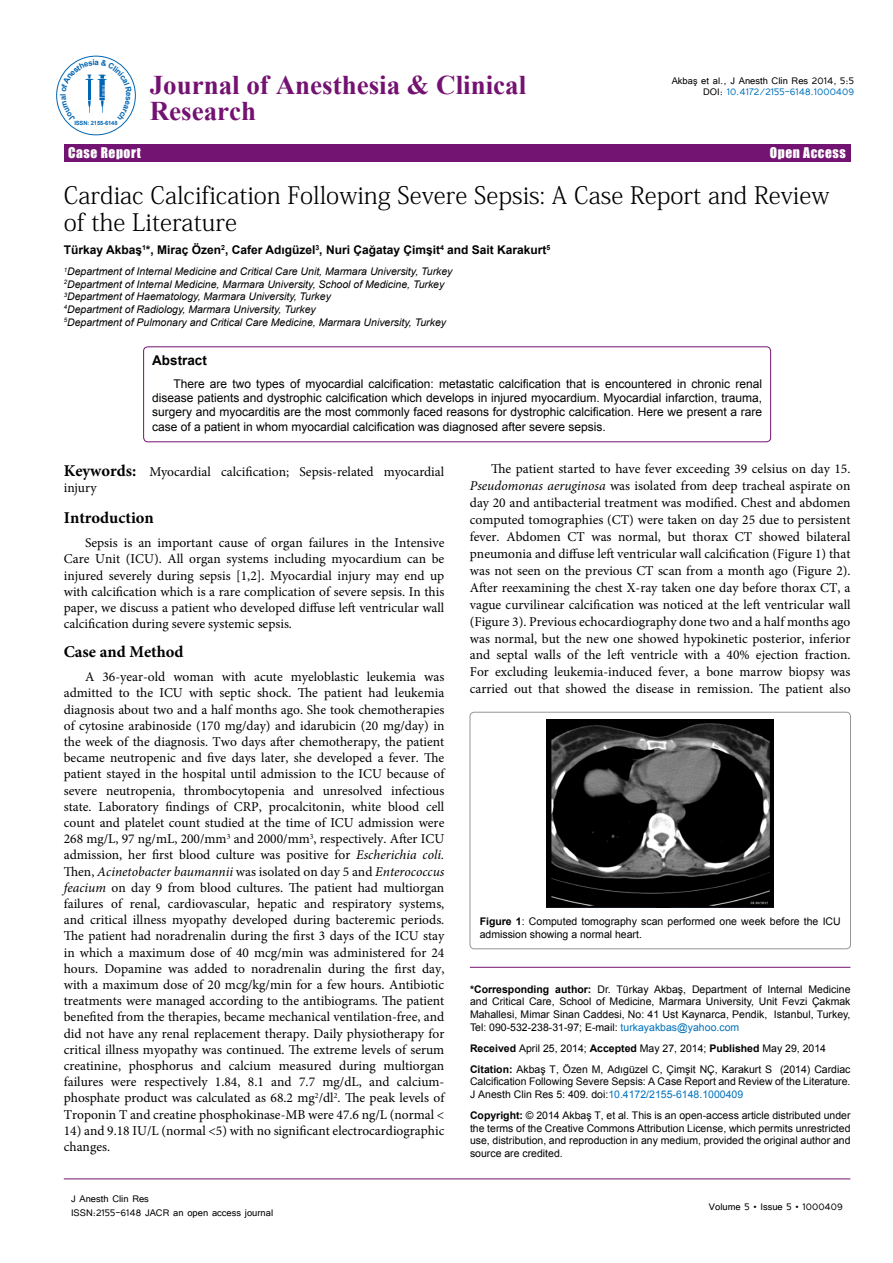
<style>
.page{position:relative;width:893px;height:1263px;background:#fff}
.page>*{position:absolute;margin:0;border:0;box-sizing:border-box;transform-origin:0 0}
.t1{font:700 27px/26px "Times New Roman";color:#741272}
.t2{font:24px/27px "Adobe Fangsong Std";color:#000}
.t3{font:700 16.5px "Minion Pro";color:#000}
.t4{font:13.5px/16.2px "Minion Pro";color:#000;text-align:justify}
.t5{font:13.5px "Impact";letter-spacing:.04em;color:#fff}
.t6{font:700 13.5px "Arial";color:#000}
.t7{font:12px/14.4px "Arial";color:#000;text-align:justify}
.t8{font:12px/11.1px "Tunga";color:#000;text-align:right}
.t9{font:700 12px "Arial";color:#000}
.t10{font:10.5px/12.6px "Arial";color:#000}
.t11{font:italic 10.5px/12.6px "Arial";color:#000}
.t12{font:700 5.85px "Arial";letter-spacing:-.02em;color:#0166b3}
.s1{font-family:"Arial";font-size:9px}
.s2{color:#0072bc}
.s3{font-weight:700;font-size:16.5px}
.s4{font-style:italic}
.s5{font-weight:700}
</style>
<div class="page">
<div style="left:64px;top:144px;width:786px;height:17px;background:#741472"></div>
<hr style="left:64px;top:1179px;width:786px;height:1px;background:#741472">
<hr style="left:470px;top:967px;width:380px;height:1px;background:#741472">
<div style="left:144px;top:347px;width:627px;height:95px;border:1px solid #741472;border-radius:4px"></div>
<div style="left:470px;top:712px;width:380px;height:237px;border:1px solid #939598;border-radius:4px"></div>
<img style="left:547px;top:720px;width:227px;height:188px">
<div style="left:56px;top:56px;width:80px;height:79px;border:1px solid #0166b3;border-radius:50%"></div>
<svg style="left:60px;top:60px;width:72px;height:61px"></svg>
<p class="t12" style="left:74px;top:119px;width:45px">ISSN: 2155-6148</p>
<h1 class="t1" style="left:150px;top:72px;width:378px">Journal of Anesthesia &amp; Clinical<br>Research</h1>
<p class="t8" style="left:672px;top:74px;width:184px">Akba<span class="s1">ş</span> et al., J Anesth Clin Res 2014, 5:5<br>DOI: <span class="s2">10.4172/2155-6148.1000409</span></p>
<p class="t5" style="left:68px;top:142px;width:74px">Case Report</p>
<p class="t5" style="left:770px;top:142px;width:77px">Open Access</p>
<h2 class="t2" style="left:64px;top:182px;width:767px">Cardiac Calcification Following Severe Sepsis: A Case Report and Review of the Literature</h2>
<p class="t9" style="left:64px;top:242px;width:488px">Türkay Akbaş<sup>1</sup>*, Miraç Özen<sup>2</sup>, Cafer Adıgüzel<sup>3</sup>, Nuri Çağatay Çimşit<sup>4</sup> and Sait Karakurt<sup>5</sup></p>
<p class="t11" style="left:64px;top:265px;width:390px"><sup>1</sup>Department of Internal Medicine and Critical Care Unit, Marmara University, Turkey <sup>2</sup>Department of Internal Medicine, Marmara University, School of Medicine, Turkey <sup>3</sup>Department of Haematology, Marmara University, Turkey<br><sup>4</sup>Department of Radiology, Marmara University, Turkey<br><sup>5</sup>Department of Pulmonary and Critical Care Medicine, Marmara University, Turkey</p>
<p class="t6" style="left:152px;top:351px;width:56px">Abstract</p>
<p class="t7" style="left:152px;top:376px;width:611px;text-indent:21px">There are two types of myocardial calcification: metastatic calcification that is encountered in chronic renal disease patients and dystrophic calcification which develops in injured myocardium. Myocardial infarction, trauma, surgery and myocarditis are the most commonly faced reasons for dystrophic calcification. Here we present a rare case of a patient in whom myocardial calcification was diagnosed after severe sepsis.</p>
<p class="t4" style="left:64px;top:464px;width:382px"><span class="s3">Keywords:</span> Myocardial calcification; Sepsis-related myocardial injury</p>
<p class="t3" style="left:64px;top:506px;width:92px">Introduction</p>
<p class="t4" style="left:64px;top:535px;width:382px;text-indent:21px">Sepsis is an important cause of organ failures in the Intensive Care Unit (ICU). All organ systems including myocardium can be injured severely during sepsis [1,2]. Myocardial injury may end up with calcification which is a rare complication of severe sepsis. In this paper, we discuss a patient who developed diffuse left ventricular wall calcification during severe systemic sepsis.</p>
<p class="t3" style="left:64px;top:640px;width:121px">Case and Method</p>
<p class="t4" style="left:64px;top:669px;width:382px;text-indent:21px">A 36-year-old woman with acute myeloblastic leukemia was admitted to the ICU with septic shock. The patient had leukemia diagnosis about two and a half months ago. She took chemotherapies of cytosine arabinoside (170 mg/day) and idarubicin (20 mg/day) in the week of the diagnosis. Two days after chemotherapy, the patient became neutropenic and five days later, she developed a fever. The patient stayed in the hospital until admission to the ICU because of severe neutropenia, thrombocytopenia and unresolved infectious state. Laboratory findings of CRP, procalcitonin, white blood cell count and platelet count studied at the time of ICU admission were 268 mg/L, 97 ng/mL, 200/mm<sup>3</sup> and 2000/mm<sup>3</sup>, respectively. After ICU admission, her first blood culture was positive for <span class="s4">Escherichia coli.<br></span>Then, <span class="s4">Acinetobacter baumannii</span> was isolated on day 5 and <span class="s4">Enterococcus feacium</span> on day 9 from blood cultures. The patient had multiorgan failures of renal, cardiovascular, hepatic and respiratory systems, and critical illness myopathy developed during bacteremic periods.<br>The patient had noradrenalin during the first 3 days of the ICU stay in which a maximum dose of 40 mcg/min was administered for 24 hours. Dopamine was added to noradrenalin during the first day, with a maximum dose of 20 mcg/kg/min for a few hours. Antibiotic treatments were managed according to the antibiograms. The patient benefited from the therapies, became mechanical ventilation-free, and did not have any renal replacement therapy. Daily physiotherapy for critical illness myopathy was continued. The extreme levels of serum creatinine, phosphorus and calcium measured during multiorgan failures were respectively 1.84, 8.1 and 7.7 mg/dL, and calcium&shy;phosphate product was calculated as 68.2 mg<sup>2</sup>/dl<sup>2</sup>. The peak levels of Troponin T and creatine phosphokinase-MB were 47.6 ng/L (normal &lt;</p>
<p class="t4" style="left:64px;top:1122px;width:382px">14) and 9.18 IU/L (normal &lt;5) with no significant electrocardiographic changes.</p>
<p class="t8" style="left:71px;top:1190px;width:204px;line-height:14.4px;text-align:left">J Anesth Clin Res<br>ISSN:2155-6148 JACR an open access journal</p>
<p class="t4" style="left:470px;top:460px;width:382px;line-height:17px;text-indent:21px">The patient started to have fever exceeding 39 celsius on day 15.<br><span class="s4">Pseudomonas aeruginosa</span> was isolated from deep tracheal aspirate on day 20 and antibacterial treatment was modified. Chest and abdomen computed tomographies (CT) were taken on day 25 due to persistent fever. Abdomen CT was normal, but thorax CT showed bilateral pneumonia and diffuse left ventricular wall calcification (Figure 1) that was not seen on the previous CT scan from a month ago (Figure 2).<br>After reexamining the chest X-ray taken one day before thorax CT, a vague curvilinear calcification was noticed at the left ventricular wall (Figure 3). Previous echocardiography done two and a half months ago was normal, but the new one showed hypokinetic posterior, inferior and septal walls of the left ventricle with a 40% ejection fraction.<br>For excluding leukemia-induced fever, a bone marrow biopsy was carried out that showed the disease in remission. The patient also</p>
<p class="t10" style="left:480px;top:915px;width:363px"><span class="s5">Figure 1</span>: Computed tomography scan performed one week before the ICU admission showing a normal heart.</p>
<p class="t10" style="left:470px;top:983px;width:382px;text-align:justify"><span class="s5">*Corresponding author:</span> Dr. Türkay Akbaş, Department of Internal Medicine and Critical Care, School of Medicine, Marmara University, Unit Fevzi Çakmak Mahallesi, Mimar Sinan Caddesi, No: 41 Ust Kaynarca, Pendik, Istanbul, Turkey, Tel: 090-532-238-31-97; E-mail: <span class="s2">turkayakbas@yahoo.com</span></p>
<p class="t10" style="left:470px;top:1037px;width:382px;line-height:21.1px"><span class="s5">Received</span> April 25, 2014; <span class="s5">Accepted</span> May 27, 2014; <span class="s5">Published</span> May 29, 2014<br><span class="s5">Citation:</span> Akbaş T, Özen M, Adıgüzel C, Çimşit NÇ, Karakurt S (2014) Cardiac</p>
<p class="t10" style="left:470px;top:1075px;width:382px">Calcification Following Severe Sepsis: A Case Report and Review of the Literature.<br>J Anesth Clin Res 5: 409. doi:<span class="s2">10.4172/2155-6148.1000409</span></p>
<p class="t10" style="left:470px;top:1109px;width:382px;text-align:justify"><span class="s5">Copyright:</span> © 2014 Akbaş T, et al. This is an open-access article distributed under the terms of the Creative Commons Attribution License, which permits unrestricted use, distribution, and reproduction in any medium, provided the original author and source are credited.</p>
<p class="t8" style="left:709px;top:1200px;width:135px">Volume 5 • Issue 5 • 1000409</p>
</div>
